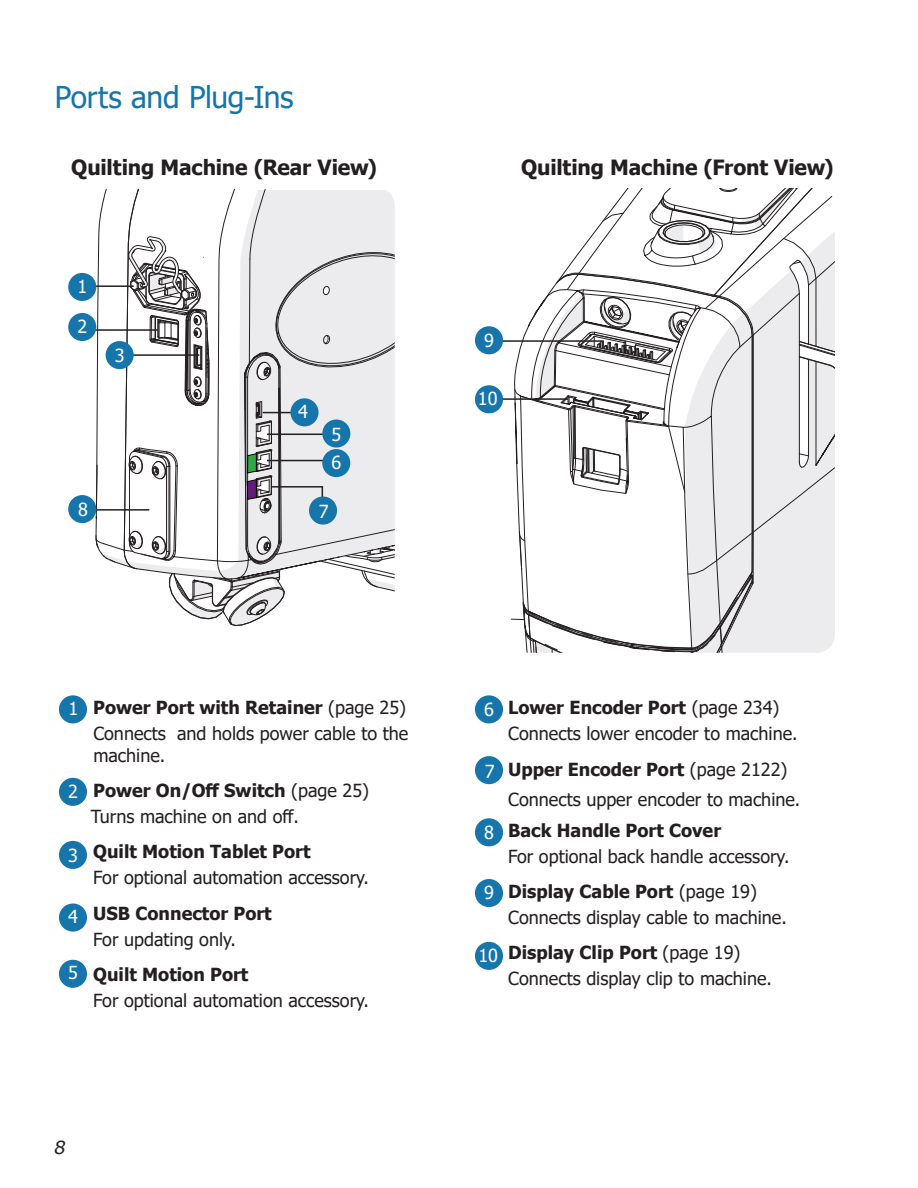
<style>
.page{position:relative;width:918px;height:1188px;background:#fff}
.page>*{position:absolute;margin:0;border:0;box-sizing:border-box;transform-origin:0 0}
.Section_Name-TOC_ONL{font:30px "Tahoma";letter-spacing:-.01em;color:#1675ab}
.Section_Page_Subhead{font:700 21px "Tahoma";letter-spacing:-.01em;color:#231f20}
.Step{font:18px/21.6px "Tahoma";color:#231f20}
.Step-2{font:700 18px "Tahoma";color:#231f20}
.Label_Boxes{font:18px "Tahoma";color:#fff}
.t1{font:italic 18px "Verdana";color:#231f20}
.s1{font-weight:400}
</style>
<div class="page">
<svg style="left:511px;top:188px;width:324px;height:465px"></svg>
<div style="left:59px;top:695px;width:28px;height:28px;background:#1675ab;border-radius:50%"></div>
<div style="left:59px;top:841px;width:28px;height:28px;background:#1675ab;border-radius:50%"></div>
<div style="left:59px;top:904px;width:28px;height:28px;background:#1675ab;border-radius:50%"></div>
<div style="left:59px;top:960px;width:28px;height:28px;background:#1675ab;border-radius:50%"></div>
<div style="left:475px;top:695px;width:28px;height:28px;background:#1675ab;border-radius:50%"></div>
<div style="left:475px;top:756px;width:28px;height:28px;background:#1675ab;border-radius:50%"></div>
<div style="left:475px;top:818px;width:28px;height:28px;background:#1675ab;border-radius:50%"></div>
<div style="left:59px;top:778px;width:28px;height:28px;background:#1675ab;border-radius:50%"></div>
<div style="left:475px;top:879px;width:28px;height:28px;background:#1675ab;border-radius:50%"></div>
<svg style="left:96px;top:189px;width:299px;height:438px"></svg>
<hr style="left:82px;top:329px;width:76px;height:2px;background:#231f20">
<hr style="left:80px;top:285px;width:54px;height:2px;background:#231f20">
<hr style="left:114px;top:354px;width:85px;height:2px;background:#231f20">
<hr style="left:263px;top:412px;width:41px;height:1px;background:#231f20">
<hr style="left:267px;top:460px;width:59px;height:1px;background:#231f20">
<hr style="left:272px;top:486px;width:51px;height:2px;background:#231f20">
<hr style="left:79px;top:509px;width:70px;height:2px;background:#231f20">
<div style="left:106px;top:341px;width:28px;height:28px;background:#1675ab;border-radius:50%"></div>
<div style="left:290px;top:398px;width:29px;height:28px;background:#1675ab;border-radius:50%"></div>
<div style="left:68px;top:313px;width:28px;height:28px;background:#1675ab;border-radius:50%"></div>
<div style="left:68px;top:495px;width:28px;height:28px;background:#1675ab;border-radius:50%"></div>
<div style="left:322px;top:449px;width:28px;height:28px;background:#1675ab;border-radius:50%"></div>
<div style="left:68px;top:273px;width:28px;height:28px;background:#1675ab;border-radius:50%"></div>
<hr style="left:267px;top:434px;width:70px;height:1px;background:#231f20">
<div style="left:322px;top:419px;width:28px;height:29px;background:#1675ab;border-radius:50%"></div>
<hr style="left:489px;top:340px;width:112px;height:2px;background:#231f20">
<hr style="left:489px;top:398px;width:79px;height:2px;background:#231f20">
<div style="left:475px;top:326px;width:28px;height:28px;background:#1675ab;border-radius:50%"></div>
<svg style="left:475px;top:385px;width:28px;height:28px"></svg>
<div style="left:476px;top:387px;width:26px;height:24px;background:#1675ab;border-radius:12px"></div>
<div style="left:309px;top:497px;width:28px;height:28px;background:#1675ab;border-radius:50%"></div>
<svg style="left:475px;top:942px;width:28px;height:28px"></svg>
<div style="left:476px;top:944px;width:26px;height:24px;background:#1675ab;border-radius:12px"></div>
<p class="Section_Name-TOC_ONL" style="left:55px;top:77px;width:240px">Ports and Plug-Ins</p>
<p class="Section_Page_Subhead" style="left:71px;top:152px;width:307px">Quilting Machine (Rear View)</p>
<p class="Section_Page_Subhead" style="left:521px;top:152px;width:314px">Quilting Machine (Front View)</p>
<p class="Label_Boxes" style="left:77px;top:274px;width:11px">1</p>
<p class="Label_Boxes" style="left:77px;top:314px;width:11px">2</p>
<p class="Label_Boxes" style="left:115px;top:343px;width:11px">3</p>
<p class="Label_Boxes" style="left:78px;top:497px;width:11px">8</p>
<p class="Label_Boxes" style="left:298px;top:399px;width:11px">4</p>
<p class="Label_Boxes" style="left:331px;top:422px;width:11px">5</p>
<p class="Label_Boxes" style="left:331px;top:450px;width:11px">6</p>
<p class="Label_Boxes" style="left:319px;top:499px;width:11px">7</p>
<p class="Label_Boxes" style="left:484px;top:328px;width:11px">9</p>
<p class="Label_Boxes" style="left:478px;top:386px;width:21px">10</p>
<p class="Label_Boxes" style="left:68px;top:696px;width:11px">1</p>
<p class="Label_Boxes" style="left:68px;top:780px;width:11px">2</p>
<p class="Label_Boxes" style="left:68px;top:843px;width:11px">3</p>
<p class="Label_Boxes" style="left:68px;top:905px;width:11px">4</p>
<p class="Label_Boxes" style="left:68px;top:961px;width:11px">5</p>
<p class="Step-2" style="left:93px;top:695px;width:314px">Power Port with Retainer <span class="s1">(page 25)</span></p>
<p class="Step" style="left:93px;top:724px;width:316px">Connects and holds power cable to the machine.</p>
<p class="Step-2" style="left:93px;top:778px;width:277px">Power On/Off Switch <span class="s1">(page 25)</span></p>
<p class="Step" style="left:91px;top:807px;width:210px">Turns machine on and off.</p>
<p class="Step-2" style="left:93px;top:839px;width:219px">Quilt Motion Tablet Port</p>
<p class="Step" style="left:93px;top:868px;width:277px">For optional automation accessory.</p>
<p class="Step-2" style="left:93px;top:900px;width:180px">USB Connector Port</p>
<p class="Step" style="left:93px;top:929px;width:144px">For updating only.</p>
<p class="Step-2" style="left:93px;top:962px;width:157px">Quilt Motion Port</p>
<p class="Step" style="left:93px;top:991px;width:277px">For optional automation accessory.</p>
<p class="t1" style="left:54px;top:1135px;width:13px">8</p>
<p class="Label_Boxes" style="left:484px;top:697px;width:11px">6</p>
<p class="Label_Boxes" style="left:485px;top:759px;width:11px">7</p>
<p class="Label_Boxes" style="left:484px;top:820px;width:11px">8</p>
<p class="Label_Boxes" style="left:484px;top:881px;width:11px">9</p>
<p class="Label_Boxes" style="left:478px;top:943px;width:21px">10</p>
<p class="Step-2" style="left:508px;top:695px;width:273px">Lower Encoder Port <span class="s1">(page 234)</span></p>
<p class="Step" style="left:508px;top:724px;width:291px">Connects lower encoder to machine.</p>
<p class="Step-2" style="left:508px;top:756px;width:281px">Upper Encoder Port <span class="s1">(page 2122)</span></p>
<p class="Step" style="left:508px;top:790px;width:294px">Connects upper encoder to machine.</p>
<p class="Step-2" style="left:508px;top:818px;width:215px">Back Handle Port Cover</p>
<p class="Step" style="left:508px;top:847px;width:283px">For optional back handle accessory.</p>
<p class="Step-2" style="left:508px;top:879px;width:250px">Display Cable Port <span class="s1">(page 19)</span></p>
<p class="Step" style="left:508px;top:908px;width:280px">Connects display cable to machine.</p>
<p class="Step-2" style="left:508px;top:940px;width:234px">Display Clip Port <span class="s1">(page 19)</span></p>
<p class="Step" style="left:508px;top:969px;width:265px">Connects display clip to machine.</p>
</div>
